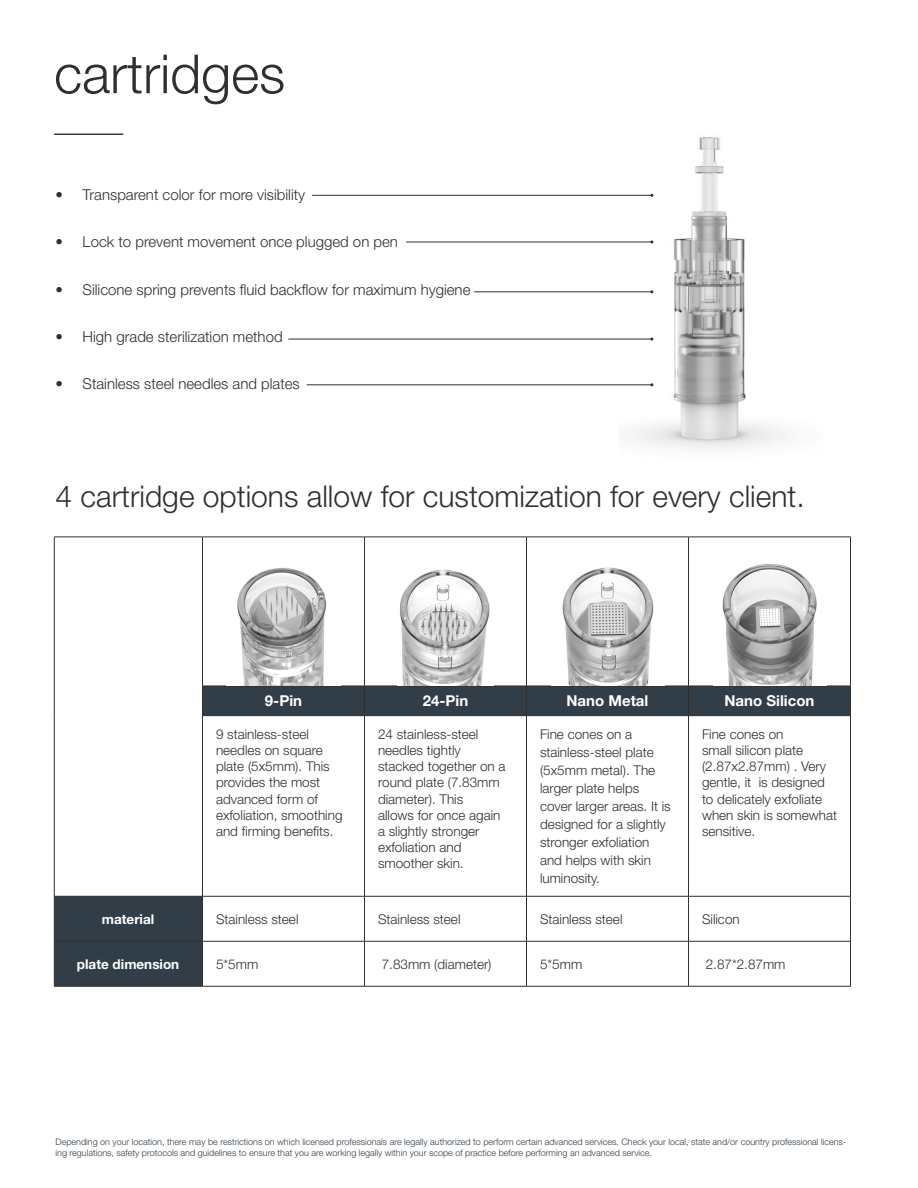
<style>
.page{position:relative;width:918px;height:1188px;background:#fff}
.page>*{position:absolute;margin:0;border:0;box-sizing:border-box;transform-origin:0 0}
.t1{font:300 54px "Helvetica Neue LT Pro";color:#2e2f2e}
.t2{font:300 30px "Helvetica Neue LT Pro";color:#2e2f2e}
.t3{font:300 15px "Helvetica Neue LT Pro";color:#2e2f2e}
.t4{font:700 15px "Helvetica Neue LT Pro";color:#fff}
.t5{font:300 13.5px/16.2px "Helvetica Neue LT Pro";color:#2e2f2e}
.t6{font:700 13.5px "Helvetica Neue LT Pro";color:#fff}
.t7{font:300 9px/10.8px "Helvetica Neue LT Pro";color:#313e48}
.s1{font-family:"Helvetica Neue LT Std"}
</style>
<div class="page">
<img style="left:620px;top:137px;width:165px;height:311px">
<div style="left:55px;top:897px;width:147px;height:89px;background:#313e48"></div>
<hr style="left:54px;top:896px;width:148px;height:1px;background:#2e2f2e">
<hr style="left:54px;top:896px;width:1px;height:45px;background:#2e2f2e">
<hr style="left:202px;top:896px;width:162px;height:1px;background:#2e2f2e">
<hr style="left:202px;top:896px;width:1px;height:45px;background:#2e2f2e">
<hr style="left:364px;top:896px;width:162px;height:1px;background:#2e2f2e">
<hr style="left:364px;top:896px;width:1px;height:45px;background:#2e2f2e">
<hr style="left:526px;top:896px;width:162px;height:1px;background:#2e2f2e">
<hr style="left:526px;top:896px;width:1px;height:45px;background:#2e2f2e">
<hr style="left:688px;top:896px;width:163px;height:1px;background:#2e2f2e">
<hr style="left:688px;top:896px;width:1px;height:45px;background:#2e2f2e">
<hr style="left:850px;top:896px;width:1px;height:45px;background:#2e2f2e">
<hr style="left:54px;top:941px;width:148px;height:1px;background:#2e2f2e">
<hr style="left:54px;top:941px;width:1px;height:45px;background:#2e2f2e">
<hr style="left:202px;top:941px;width:162px;height:1px;background:#2e2f2e">
<hr style="left:202px;top:941px;width:1px;height:45px;background:#2e2f2e">
<hr style="left:364px;top:941px;width:162px;height:1px;background:#2e2f2e">
<hr style="left:364px;top:941px;width:1px;height:45px;background:#2e2f2e">
<hr style="left:526px;top:941px;width:162px;height:1px;background:#2e2f2e">
<hr style="left:526px;top:941px;width:1px;height:45px;background:#2e2f2e">
<hr style="left:688px;top:941px;width:163px;height:1px;background:#2e2f2e">
<hr style="left:688px;top:941px;width:1px;height:45px;background:#2e2f2e">
<hr style="left:850px;top:941px;width:1px;height:45px;background:#2e2f2e">
<hr style="left:54px;top:986px;width:148px;height:1px;background:#2e2f2e">
<hr style="left:202px;top:986px;width:162px;height:1px;background:#2e2f2e">
<hr style="left:364px;top:986px;width:162px;height:1px;background:#2e2f2e">
<hr style="left:526px;top:986px;width:162px;height:1px;background:#2e2f2e">
<hr style="left:688px;top:986px;width:163px;height:1px;background:#2e2f2e">
<hr style="left:54px;top:537px;width:148px;height:1px;background:#2e2f2e">
<hr style="left:54px;top:537px;width:1px;height:149px;background:#2e2f2e">
<hr style="left:202px;top:537px;width:162px;height:1px;background:#2e2f2e">
<hr style="left:202px;top:537px;width:1px;height:149px;background:#2e2f2e">
<hr style="left:364px;top:537px;width:162px;height:1px;background:#2e2f2e">
<hr style="left:364px;top:537px;width:1px;height:149px;background:#2e2f2e">
<hr style="left:526px;top:537px;width:162px;height:1px;background:#2e2f2e">
<hr style="left:526px;top:537px;width:1px;height:149px;background:#2e2f2e">
<hr style="left:688px;top:537px;width:163px;height:1px;background:#2e2f2e">
<hr style="left:688px;top:537px;width:1px;height:149px;background:#2e2f2e">
<hr style="left:850px;top:537px;width:1px;height:149px;background:#2e2f2e">
<hr style="left:54px;top:686px;width:1px;height:30px;background:#2e2f2e">
<div style="left:202px;top:686px;width:649px;height:29px;background:#313e48"></div>
<hr style="left:54px;top:716px;width:1px;height:180px;background:#2e2f2e">
<hr style="left:202px;top:715px;width:162px;height:1px;background:#2e2f2e">
<hr style="left:202px;top:716px;width:1px;height:180px;background:#2e2f2e">
<hr style="left:364px;top:715px;width:162px;height:1px;background:#2e2f2e">
<hr style="left:364px;top:716px;width:1px;height:180px;background:#2e2f2e">
<hr style="left:526px;top:715px;width:162px;height:1px;background:#2e2f2e">
<hr style="left:526px;top:716px;width:1px;height:180px;background:#2e2f2e">
<hr style="left:688px;top:715px;width:163px;height:1px;background:#2e2f2e">
<hr style="left:688px;top:716px;width:1px;height:180px;background:#2e2f2e">
<hr style="left:850px;top:716px;width:1px;height:180px;background:#2e2f2e">
<img style="left:400px;top:569px;width:90px;height:116px">
<img style="left:237px;top:567px;width:90px;height:118px">
<img style="left:562px;top:567px;width:92px;height:118px">
<img style="left:722px;top:563px;width:95px;height:122px">
<hr style="left:54px;top:133px;width:69px;height:2px;background:#313e48">
<hr style="left:312px;top:195px;width:340px;height:1px;background:#2e2f2e">
<hr style="left:406px;top:242px;width:246px;height:1px;background:#2e2f2e">
<hr style="left:474px;top:291px;width:178px;height:1px;background:#2e2f2e">
<hr style="left:288px;top:339px;width:364px;height:1px;background:#2e2f2e">
<hr style="left:307px;top:384px;width:345px;height:1px;background:#2e2f2e">
<p class="t1" style="left:54px;top:41px;width:233px">cartridges</p>
<p class="t3" style="left:56px;top:186px;width:251px">• Transparent color for more visibility</p>
<p class="t3" style="left:56px;top:233px;width:344px">• Lock to prevent movement once plugged on pen</p>
<p class="t3" style="left:56px;top:280px;width:416px">• Silicone spring prevents fluid backflow for maximum hygiene</p>
<p class="t3" style="left:56px;top:327px;width:229px">• High grade sterilization method</p>
<p class="t3" style="left:56px;top:375px;width:246px">• Stainless steel needles and plates</p>
<p class="t2" style="left:56px;top:478px;width:751px">4 cartridge options allow for customization for every client.</p>
<p class="t4" style="left:265px;top:692px;width:39px">9-Pin</p>
<p class="t4" style="left:423px;top:692px;width:47px">24-Pin</p>
<p class="t4" style="left:567px;top:692px;width:83px">Nano Metal</p>
<p class="t4" style="left:725px;top:692px;width:91px">Nano Silicon</p>
<p class="t5" style="left:216px;top:726px;width:128px">9 stainless-steel needles on square plate (5x5mm). This provides the most advanced form of exfoliation, smoothing and firming benefits.</p>
<p class="t5" style="left:378px;top:726px;width:129px">24 stainless-steel needles tightly stacked together on a round plate (7.<span class="s1">8</span>3mm diameter). This<br>allows for once again a slightly stronger exfoliation and smoother skin.</p>
<p class="t5" style="left:540px;top:725px;width:132px;line-height:18px">Fine cones on a stainless-steel plate (5x5mm metal). The larger plate helps cover larger areas. It is designed for a slightly stronger exfoliation and helps with skin luminosity.</p>
<p class="t5" style="left:702px;top:726px;width:137px">Fine cones on<br>small silicon plate (2.87x2.87mm) . Very gentle, it is designed to delicately exfoliate when skin is somewhat sensitive.</p>
<p class="t6" style="left:102px;top:910px;width:54px">material</p>
<p class="t5" style="left:216px;top:910px;width:84px">Stainless steel</p>
<p class="t5" style="left:378px;top:910px;width:84px">Stainless steel</p>
<p class="t5" style="left:540px;top:910px;width:84px">Stainless steel</p>
<p class="t5" style="left:702px;top:910px;width:39px">Silicon</p>
<p class="t6" style="left:77px;top:955px;width:104px">plate dimension</p>
<p class="t5" style="left:216px;top:955px;width:44px">5*5mm</p>
<p class="t5" style="left:382px;top:955px;width:111px">7.83mm (diameter)</p>
<p class="t5" style="left:540px;top:955px;width:44px">5*5mm</p>
<p class="t5" style="left:706px;top:955px;width:81px">2.87*2.87mm</p>
<p class="t7" style="left:56px;top:1136px;width:792px">Depending on your location, there may be restrictions on which licensed professionals are legally authorized to perform certain advanced services. Check your local, state and/or country professional licens&shy;ing regulations, safety protocols and guidelines to ensure that you are working legally within your scope of practice before performing an advanced service.</p>
</div>
